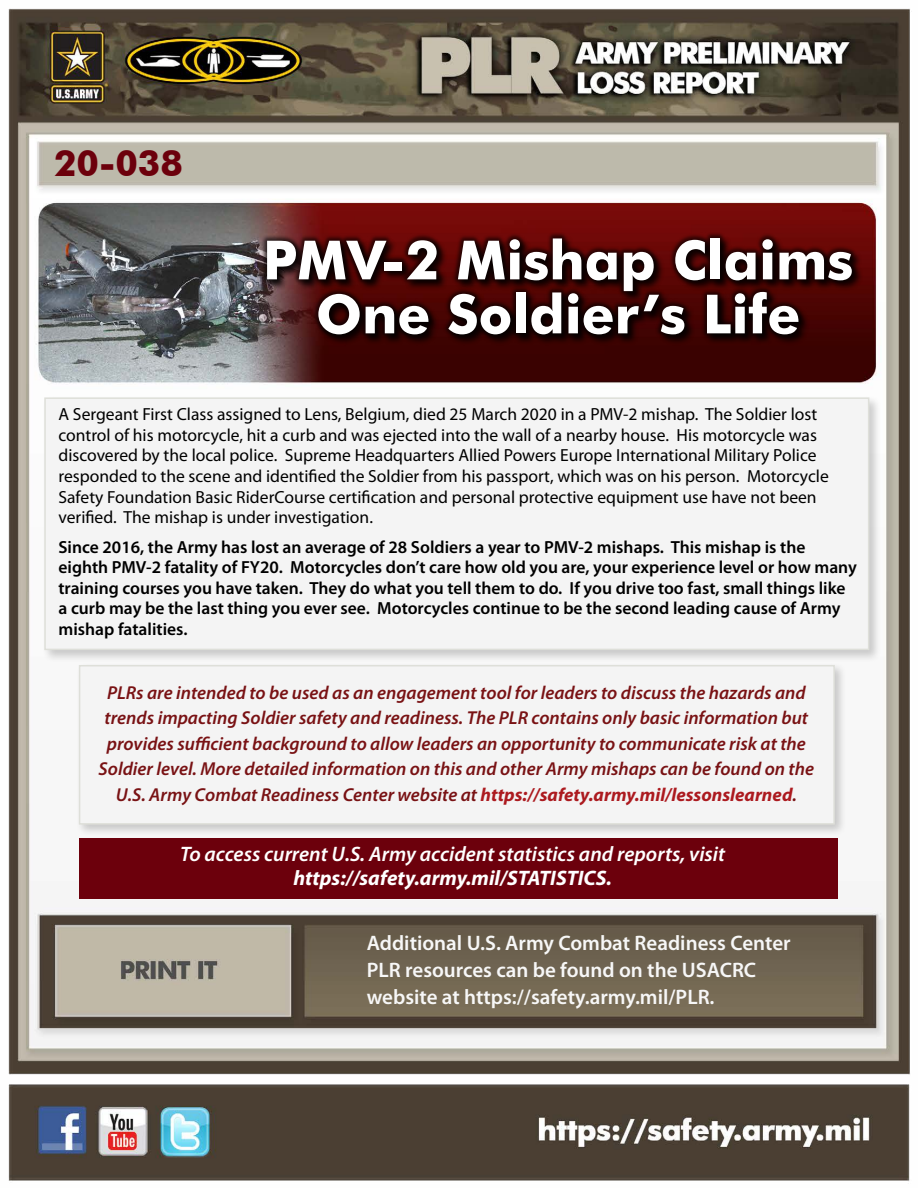
<style>
.page{position:relative;width:918px;height:1188px;background:#fff}
.page>*{position:absolute;margin:0;border:0;box-sizing:border-box;transform-origin:0 0}
.t1{font:700 54px/54px "Futura BT";color:#fff;text-align:center}
.t2{font:700 36px "Futura BT";color:#6c000c}
.t3{font:600 21px/27px "Myriad Pro";color:#f7f7f7}
.t4{font:italic 600 21px "Myriad Pro";color:#fff}
.t5{font:italic 700 21px "Myriad Pro";color:#fff}
.t6{font:italic 600 18.75px/25.5px "Myriad Pro";color:#791214;text-align:center}
.t7{font:17.55px/20.5px "Myriad Pro";color:#000}
.t8{font:600 17.55px/20.5px "Myriad Pro";color:#000}
.s1{font-weight:700;color:#ac1a1f}
</style>
<div class="page">
<img style="left:8px;top:8px;width:902px;height:1173px">
<div style="left:42px;top:395px;width:840px;height:267px;background:#000;opacity:.2"></div>
<div style="left:44px;top:397px;width:825px;height:253px;background:#f4f4f4;border:2px solid #dedfd9"></div>
<div style="left:264px;top:236px;width:600px;height:110px;background:#000;opacity:.78"></div>
<div style="left:261px;top:232px;width:597px;height:108px;background:#000;opacity:.59"></div>
<div style="left:76px;top:662px;width:771px;height:175px;background:#000;opacity:.2"></div>
<div style="left:79px;top:665px;width:756px;height:160px;background:#f4f4f4;border:2px solid #dedfd9"></div>
<div style="left:80px;top:838px;width:758px;height:61px;background:#6c000c"></div>
<h2 class="t2" style="left:54px;top:141px;width:130px">20-038</h2>
<h1 class="t1" style="left:263px;top:233px;width:592px">PMV-2 Mishap Claims<br>One Soldier’s Life</h1>
<p class="t7" style="left:58px;top:404px;width:772px">A Sergeant First Class assigned to Lens, Belgium, died 25 March 2020 in a PMV-2 mishap. The Soldier lost control of his motorcycle, hit a curb and was ejected into the wall of a nearby house. His motorcycle was discovered by the local police. Supreme Headquarters Allied Powers Europe International Military Police responded to the scene and identified the Soldier from his passport, which was on his person. Motorcycle Safety Foundation Basic RiderCourse certification and personal protective equipment use have not been verified. The mishap is under investigation.</p>
<p class="t8" style="left:58px;top:536px;width:800px">Since 2016, the Army has lost an average of 28 Soldiers a year to PMV-2 mishaps. This mishap is the eighth PMV-2 fatality of FY20. Motorcycles don’t care how old you are, your experience level or how many training courses you have taken. They do what you tell them to do. If you drive too fast, small things like a curb may be the last thing you ever see. Motorcycles continue to be the second leading cause of Army mishap fatalities.</p>
<p class="t6" style="left:99px;top:679px;width:717px">PLRs are intended to be used as an engagement tool for leaders to discuss the hazards and trends impacting Soldier safety and readiness. The PLR contains only basic information but provides sufficient background to allow leaders an opportunity to communicate risk at the Soldier level. More detailed information on this and other Army mishaps can be found on the U.S. Army Combat Readiness Center website at <span class="s1">https://safety.army.mil/lessonslearned</span>.</p>
<p class="t4" style="left:180px;top:841px;width:546px">To access current U.S. Army accident statistics and reports, visit</p>
<p class="t5" style="left:293px;top:864px;width:320px">https://safety.army.mil/STATISTICS.</p>
<p class="t3" style="left:367px;top:929px;width:425px">Additional U.S. Army Combat Readiness Center<br>PLR resources can be found on the USACRC website at https://safety.army.mil/PLR.</p>
</div>
